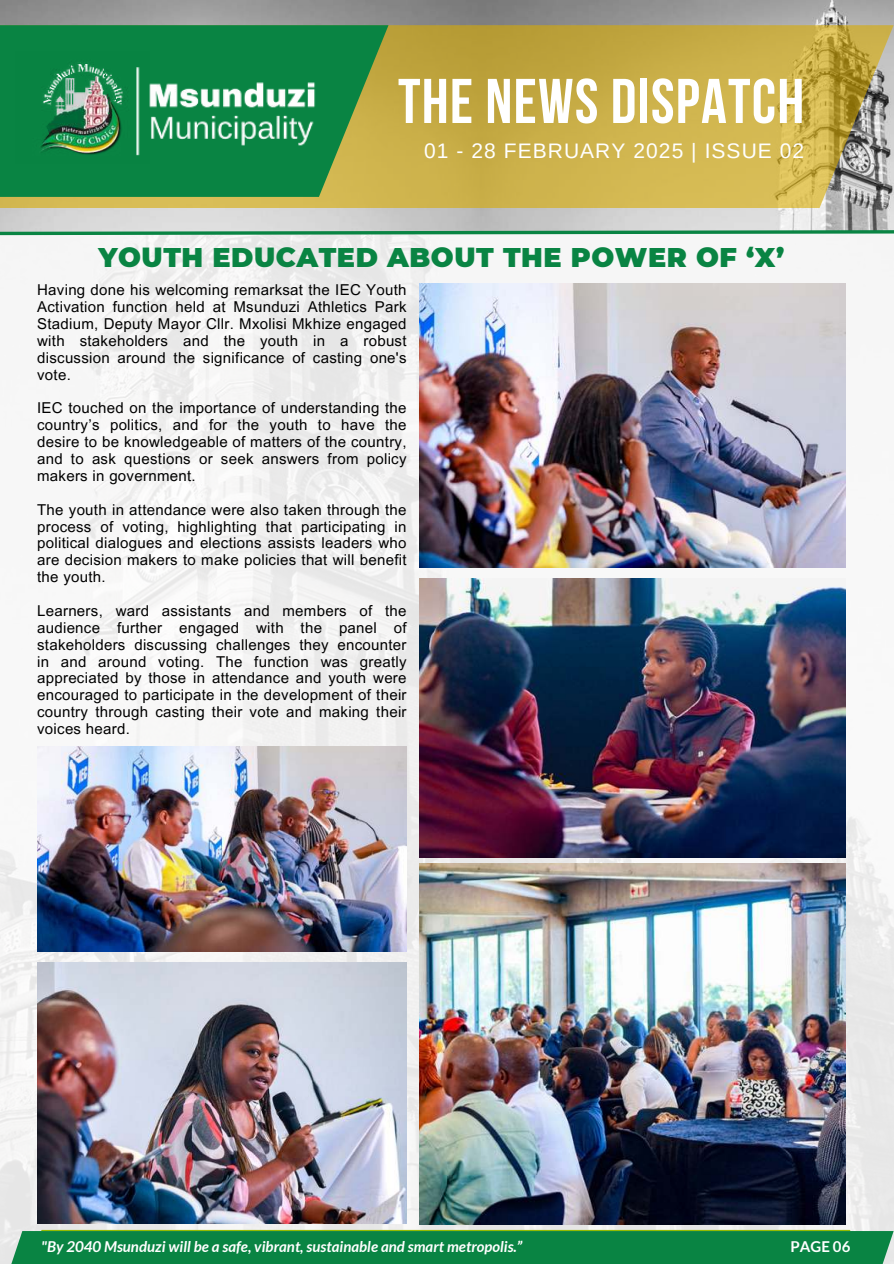
<style>
.page{position:relative;width:894px;height:1264px;background:#fff}
.page>*{position:absolute;margin:0;border:0;box-sizing:border-box;transform-origin:0 0}
.t1{font:700 63px "Bebas Neue";letter-spacing:.02em;color:#fff}
.t2{font:900 27px "Montserrat";letter-spacing:.02em;color:#098443}
.t3{font:21px "Arimo";letter-spacing:.05em;color:#fff}
.t4{font:15px/16.8px "Arial MT Pro";letter-spacing:.02em;color:#000;text-align:justify}
.t5{font:italic 700 15px "Lato";color:#fff}
.t6{font:700 15px "Lato";color:#fff}
</style>
<div class="page">
<img style="left:0;top:237px;width:893px;height:993px">
<div style="left:0;top:1230px;width:893px;height:33px;background:#098443"></div>
<hr style="left:42px;top:1229px;width:807px;height:1px;background:#94bb00">
<img style="left:481px;top:0;width:412px;height:228px">
<svg style="left:0;top:25px;width:893px;height:183px;background:#c5ac4d"></svg>
<svg style="left:0;top:25px;width:388px;height:172px;background:#459145"></svg>
<img style="left:125px;top:0;width:209px;height:228px">
<img style="left:15px;top:51px;width:134px;height:113px">
<img style="left:419px;top:284px;width:426px;height:283px">
<img style="left:419px;top:579px;width:426px;height:278px">
<img style="left:419px;top:863px;width:426px;height:360px">
<img style="left:37px;top:746px;width:369px;height:205px">
<img style="left:37px;top:962px;width:369px;height:261px">
<svg style="left:0;top:228px;width:893px;height:9px"></svg>
<h1 class="t1" style="left:398px;top:67px;width:407px">THE NEWS DISPATCH</h1>
<h3 class="t3" style="left:424px;top:138px;width:381px">01 - 28 FEBRUARY 2025 | ISSUE 02</h3>
<h2 class="t2" style="left:98px;top:237px;width:687px">YOUTH EDUCATED ABOUT THE POWER OF ‘X’</h2>
<p class="t4" style="left:37px;top:282px;width:371px">Having done his welcoming remarksat the IEC Youth Activation function held at Msunduzi Athletics Park Stadium, Deputy Mayor Cllr. Mxolisi Mkhize engaged with stakeholders and the youth in a robust discussion around the significance of casting one's vote.</p>
<p class="t4" style="left:37px;top:400px;width:371px">IEC touched on the importance of understanding the country’s politics, and for the youth to have the desire to be knowledgeable of matters of the country, and to ask questions or seek answers from policy makers in government.</p>
<p class="t4" style="left:37px;top:501px;width:371px">The youth in attendance were also taken through the process of voting, highlighting that participating in political dialogues and elections assists leaders who are decision makers to make policies that will benefit the youth.</p>
<p class="t4" style="left:37px;top:603px;width:371px">Learners, ward assistants and members of the audience further engaged with the panel of stakeholders discussing challenges they encounter in and around voting. The function was greatly appreciated by those in attendance and youth were encouraged to participate in the development of their country through casting their vote and making their voices heard.</p>
<p class="t5" style="left:41px;top:1237px;width:482px">"By 2040 Msunduzi will be a safe, vibrant, sustainable and smart metropolis.”</p>
<p class="t6" style="left:790px;top:1237px;width:61px">PAGE 06</p>
</div>
